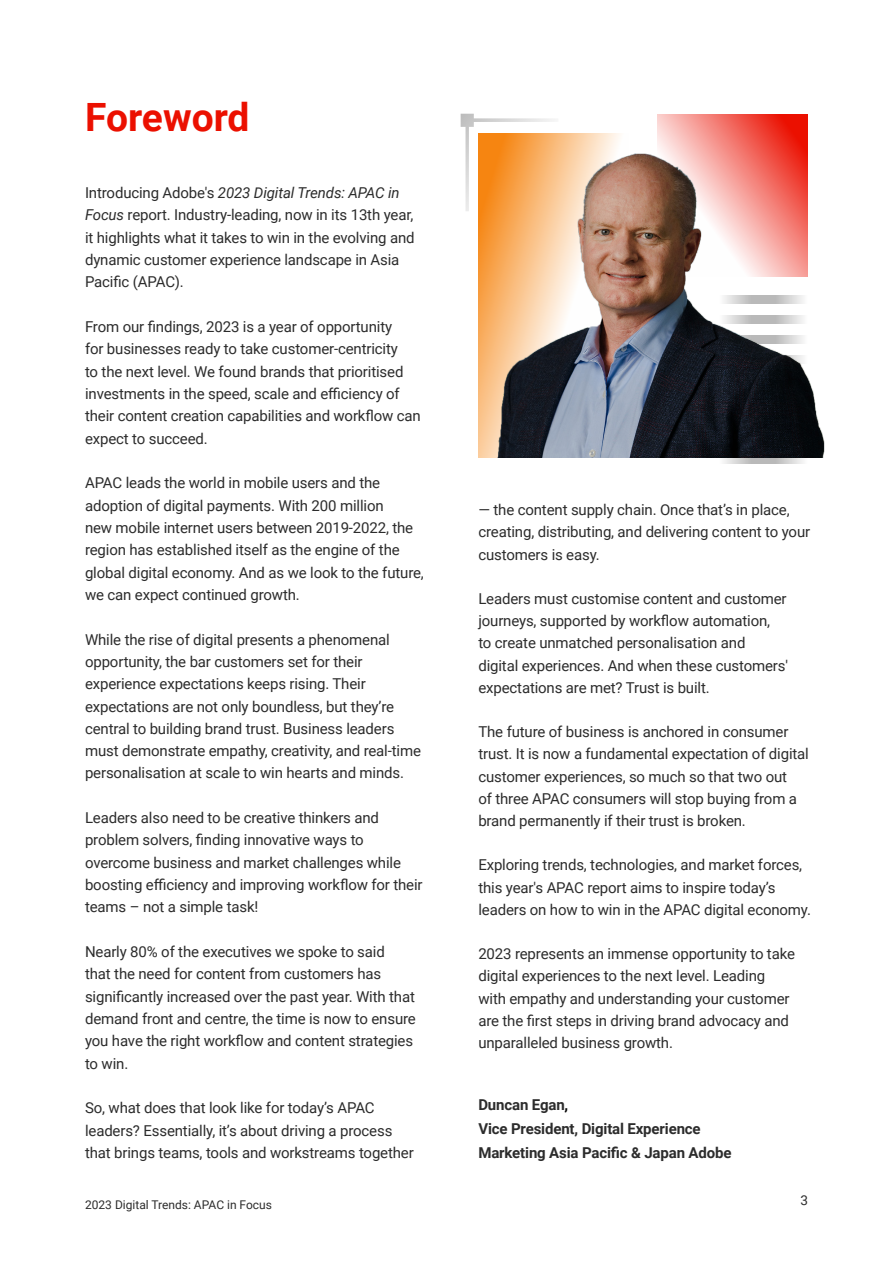
<style>
.page{position:relative;width:893px;height:1263px;background:#fff}
.page>*{position:absolute;margin:0;border:0;box-sizing:border-box;transform-origin:0 0}
.t1{font:700 39px "Roboto";color:#eb1000}
.t2{font:15px/22.4px "Roboto";letter-spacing:-.01em;color:#2c2c2c}
.t3{font:700 15px/24px "Roboto";letter-spacing:-.01em;color:#2c2c2c}
.t4{font:13.5px "Roboto";color:#2c2c2c}
.t5{font:12px "Roboto";color:#2c2c2c}
.s1{font-style:italic}
.s2{color:#000}
</style>
<div class="page">
<svg style="left:461px;top:114px;width:94px;height:97px"></svg>
<svg style="left:657px;top:115px;width:151px;height:18px;background:#f1675e"></svg>
<svg style="left:724px;top:458px;width:39px;height:6px"></svg>
<svg style="left:763px;top:458px;width:40px;height:6px"></svg>
<img style="left:478px;top:133px;width:347px;height:325px">
<h1 class="t1" style="left:85px;top:90px;width:166px">Foreword</h1>
<p class="t2" style="left:85px;top:181px;width:331px">Introducing Adobe's <span class="s1">2023 Digital Trends: APAC in Focus</span> report. Industry-leading, now in its 13th year, it highlights what it takes to win in the evolving and dynamic customer experience landscape in Asia Pacific (APAC).</p>
<p class="t2" style="left:85px;top:315px;width:337px">From our findings, 2023 is a year of opportunity<br>for businesses ready to take customer-centricity<br>to the next level. We found brands that prioritised investments in the speed, scale and efficiency of their content creation capabilities and workflow can expect to succeed.</p>
<p class="t2" style="left:85px;top:471px;width:340px">APAC leads the world in mobile users and the adoption of digital payments. With 200 million<br>new mobile internet users between 2019-2022, the region has established itself as the engine of the global digital economy. And as we look to the future, we can expect continued growth.</p>
<p class="t2" style="left:85px;top:627px;width:337px">While the rise of digital presents a phenomenal opportunity, the bar customers set for their experience expectations keeps rising. Their expectations are not only boundless, but they’re central to building brand trust. Business leaders must demonstrate empathy, creativity, and real-time personalisation at scale to win hearts and minds.</p>
<p class="t2" style="left:85px;top:806px;width:339px">Leaders also need to be creative thinkers and problem solvers, finding innovative ways to overcome business and market challenges while boosting efficiency and improving workflow for their teams – not a simple task!</p>
<p class="t2" style="left:85px;top:940px;width:332px">Nearly 80% of the executives we spoke to said<br>that the need for content from customers has significantly increased over the past year. With that demand front and centre, the time is now to ensure you have the right workflow and content strategies to win.</p>
<p class="t2" style="left:85px;top:1096px;width:330px">So, what does that look like for today’s APAC leaders? Essentially, it’s about driving a process that brings teams, tools and workstreams together</p>
<p class="t2" style="left:478px;top:498px;width:333px">— the content supply chain. Once that’s in place, creating, distributing, and delivering content to your customers is easy.</p>
<p class="t2" style="left:478px;top:587px;width:311px">Leaders must customise content and customer journeys, supported by workflow automation,<br>to create unmatched personalisation and digital experiences. And when these customers' expectations are met? Trust is built.</p>
<p class="t2" style="left:478px;top:720px;width:332px">The future of business is anchored in consumer trust. It is now a fundamental expectation of digital customer experiences, so much so that two out<br>of three APAC consumers will stop buying from a brand permanently if their trust is broken.</p>
<p class="t2" style="left:478px;top:853px;width:334px">Exploring trends, technologies, and market forces, this year's APAC report aims to inspire today’s leaders on how to win in the APAC digital economy.</p>
<p class="t2" style="left:478px;top:942px;width:318px">2023 represents an immense opportunity to take digital experiences to the next level. Leading with empathy and understanding your customer are the first steps in driving brand advocacy and unparalleled business growth.</p>
<p class="t3" style="left:478px;top:1092px;width:255px">Duncan Egan<span class="s2">,<br></span>Vice President, Digital Experience<br>Marketing Asia Pacific &amp; Japan Adobe</p>
<p class="t5" style="left:85px;top:1196px;width:188px">2023 Digital Trends: APAC in Focus</p>
<p class="t4" style="left:800px;top:1191px;width:9px">3</p>
</div>
